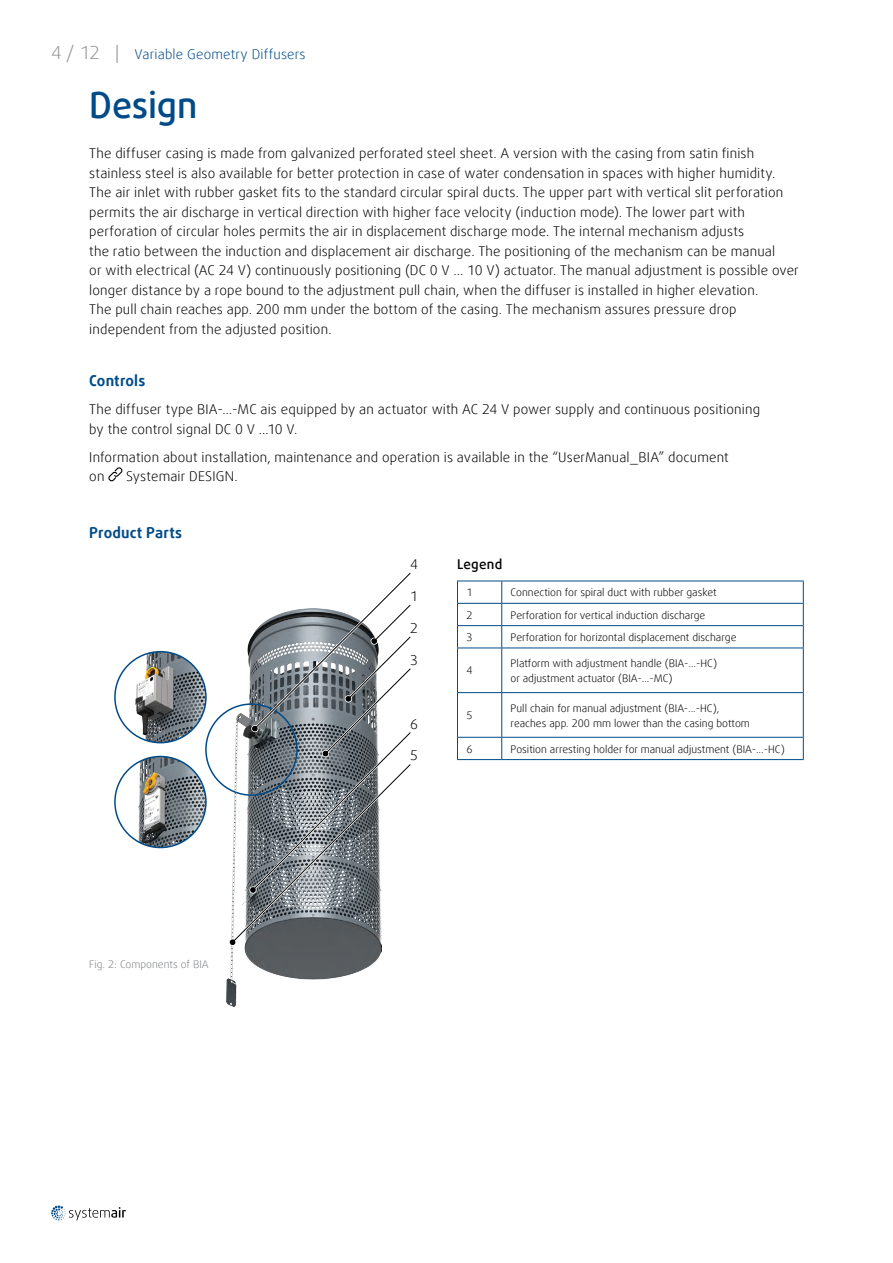
<style>
.page{position:relative;width:893px;height:1263px;background:#fff}
.page>*{position:absolute;margin:0;border:0;box-sizing:border-box;transform-origin:0 0}
.t1{font:500 36px "Daxline Offc Pro";letter-spacing:-.005em;color:#004b88}
.t2{font:700 15px "Daxline Offc Pro";letter-spacing:.01em;color:#004b88}
.t3{font:300 13.5px/19.5px "Daxline Offc Pro";letter-spacing:.01em;color:#000}
.t4{font:300 13.5px "Daxline Offc Pro";letter-spacing:.015em;color:#004b88}
.t5{font:500 13.5px "Daxline Offc Pro";letter-spacing:.015em;color:#000}
.t6{font:300 10.5px/15px "Daxline Offc Pro";color:#000}
.t7{font:300 10.5px "Daxline Offc Pro";color:#808285}
.s1{font-size:18px;color:#939598}
</style>
<div class="page">
<svg style="left:51px;top:1205px;width:75px;height:15px"></svg>
<svg style="left:108px;top:467px;width:15px;height:15px"></svg>
<hr style="left:457px;top:581px;width:45px;height:1px;background:#004b88">
<hr style="left:502px;top:581px;width:302px;height:1px;background:#004b88">
<hr style="left:457px;top:603px;width:45px;height:1px;background:#004b88">
<hr style="left:502px;top:603px;width:302px;height:1px;background:#004b88">
<hr style="left:457px;top:625px;width:45px;height:1px;background:#004b88">
<svg style="left:457px;top:581px;width:1px;height:67px"></svg>
<hr style="left:457px;top:648px;width:45px;height:1px;background:#004b88">
<hr style="left:457px;top:648px;width:1px;height:44px;background:#004b88">
<hr style="left:457px;top:692px;width:45px;height:1px;background:#004b88">
<hr style="left:457px;top:693px;width:1px;height:44px;background:#004b88">
<hr style="left:457px;top:737px;width:45px;height:1px;background:#004b88">
<svg style="left:457px;top:738px;width:1px;height:21px"></svg>
<hr style="left:457px;top:759px;width:45px;height:1px;background:#004b88">
<hr style="left:502px;top:625px;width:302px;height:1px;background:#004b88">
<svg style="left:501px;top:581px;width:1px;height:67px"></svg>
<svg style="left:803px;top:581px;width:1px;height:67px"></svg>
<hr style="left:502px;top:648px;width:302px;height:1px;background:#004b88">
<hr style="left:501px;top:648px;width:1px;height:44px;background:#004b88">
<hr style="left:803px;top:648px;width:1px;height:44px;background:#004b88">
<hr style="left:502px;top:692px;width:302px;height:1px;background:#004b88">
<hr style="left:501px;top:693px;width:1px;height:44px;background:#004b88">
<hr style="left:803px;top:693px;width:1px;height:44px;background:#004b88">
<hr style="left:502px;top:737px;width:302px;height:1px;background:#004b88">
<svg style="left:501px;top:738px;width:1px;height:21px"></svg>
<svg style="left:803px;top:738px;width:1px;height:21px"></svg>
<hr style="left:502px;top:759px;width:302px;height:1px;background:#004b88">
<img style="left:226px;top:710px;width:155px;height:296px">
<img style="left:135px;top:652px;width:71px;height:91px">
<div style="left:114px;top:651px;width:93px;height:92px;border:2px solid #004b88;border-radius:50%"></div>
<img style="left:135px;top:756px;width:71px;height:91px">
<div style="left:114px;top:756px;width:93px;height:92px;border:2px solid #004b88;border-radius:50%"></div>
<svg style="left:227px;top:573px;width:184px;height:373px"></svg>
<p class="t4" style="left:51px;top:45px;width:256px"><span class="s1">4 / 12 |</span> Variable Geometry Diffusers</p>
<h1 class="t1" style="left:89px;top:81px;width:110px">Design</h1>
<p class="t3" style="left:89px;top:144px;width:711px">The diffuser casing is made from galvanized perforated steel sheet. A version with the casing from satin finish stainless steel is also available for better protection in case of water condensation in spaces with higher humidity.<br>The air inlet with rubber gasket fits to the standard circular spiral ducts. The upper part with vertical slit perforation permits the air discharge in vertical direction with higher face velocity (induction mode). The lower part with perforation of circular holes permits the air in displacement discharge mode. The internal mechanism adjusts<br>the ratio between the induction and displacement air discharge. The positioning of the mechanism can be manual<br>or with electrical (AC 24 V) continuously positioning (DC 0 V … 10 V) actuator. The manual adjustment is possible over longer distance by a rope bound to the adjustment pull chain, when the diffuser is installed in higher elevation.<br>The pull chain reaches app. 200 mm under the bottom of the casing. The mechanism assures pressure drop independent from the adjusted position.</p>
<p class="t2" style="left:89px;top:371px;width:58px">Controls</p>
<p class="t3" style="left:89px;top:400px;width:672px">The diffuser type BIA-…-MC ais equipped by an actuator with AC 24 V power supply and continuous positioning by the control signal DC 0 V …10 V.</p>
<p class="t3" style="left:89px;top:447px;width:641px">Information about installation, maintenance and operation is available in the “UserManual_BIA” document on</p>
<p class="t3" style="left:126px;top:467px;width:113px">Systemair DESIGN.</p>
<p class="t2" style="left:89px;top:523px;width:94px">Product Parts</p>
<p class="t7" style="left:89px;top:958px;width:121px">Fig. 2: Components of BIA</p>
<p class="t3" style="left:410px;top:555px;width:9px">4</p>
<p class="t5" style="left:457px;top:555px;width:47px">Legend</p>
<p class="t3" style="left:410px;top:586px;width:9px">1</p>
<p class="t3" style="left:410px;top:618px;width:9px">2</p>
<p class="t3" style="left:410px;top:650px;width:9px">3</p>
<p class="t3" style="left:410px;top:714px;width:9px">6</p>
<p class="t3" style="left:410px;top:746px;width:9px">5</p>
<p class="t6" style="left:466px;top:585px;width:8px">1</p>
<p class="t6" style="left:511px;top:585px;width:208px">Connection for spiral duct with rubber gasket</p>
<p class="t6" style="left:466px;top:607px;width:8px">2</p>
<p class="t6" style="left:511px;top:607px;width:196px">Perforation for vertical induction discharge</p>
<p class="t6" style="left:466px;top:630px;width:8px">3</p>
<p class="t6" style="left:511px;top:630px;width:227px">Perforation for horizontal displacement discharge</p>
<p class="t6" style="left:466px;top:663px;width:8px">4</p>
<p class="t6" style="left:511px;top:656px;width:208px">Platform with adjustment handle (BIA-...-HC) or adjustment actuator (BIA-...-MC)</p>
<p class="t6" style="left:466px;top:708px;width:8px">5</p>
<p class="t6" style="left:511px;top:700px;width:241px">Pull chain for manual adjustment (BIA-...-HC), reaches app. 200 mm lower than the casing bottom</p>
<p class="t6" style="left:466px;top:741px;width:8px">6</p>
<p class="t6" style="left:511px;top:741px;width:276px">Position arresting holder for manual adjustment (BIA-...-HC)</p>
</div>
